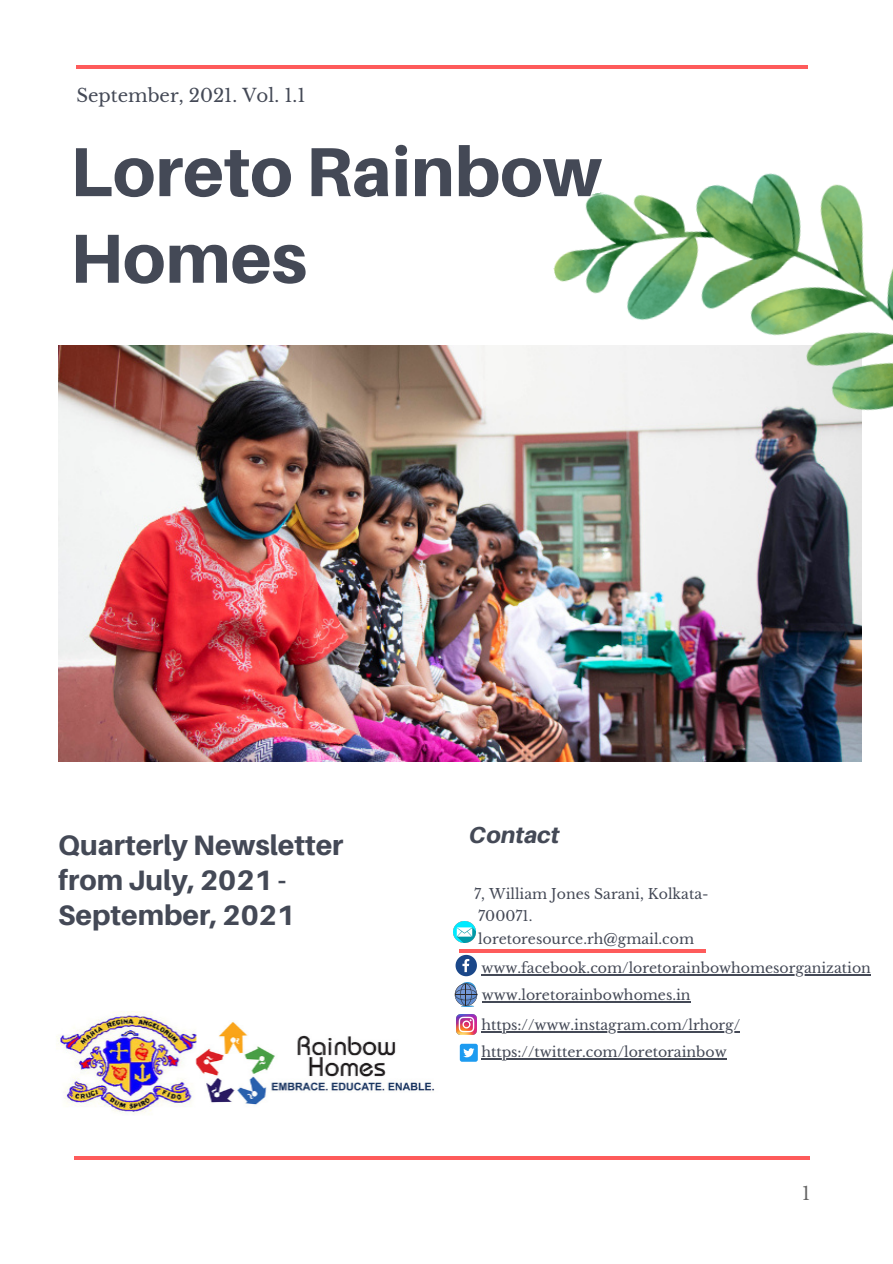
<style>
.page{position:relative;width:893px;height:1264px;background:#fff}
.page>*{position:absolute;margin:0;border:0;box-sizing:border-box;transform-origin:0 0}
.t1{font:800 69.45px/86.6px "Aileron";color:#444956}
.t2{font:800 28.05px/34.8px "Aileron";color:#444956}
.t3{font:italic 800 23.1px "Aileron";color:#444956}
.t4{font:18.15px "Libre Baskerville";color:#444956}
.t5{font:18.15px "Libre Baskerville";color:#666}
.t6{font:14.1px/22.5px "Libre Baskerville";color:#444956}
</style>
<div class="page">
<hr style="left:76px;top:65px;width:731px;height:4px;background:#fe5b5b">
<hr style="left:74px;top:1156px;width:735px;height:3px;background:#fe5b5b">
<img style="left:58px;top:346px;width:803px;height:415px">
<hr style="left:459px;top:949px;width:246px;height:3px;background:#fe5b5b">
<img style="left:56px;top:1011px;width:379px;height:103px">
<img style="left:539px;top:173px;width:353px;height:381px">
<img style="left:461px;top:982px;width:13px;height:24px">
<img style="left:453px;top:921px;width:22px;height:21px">
<svg style="left:455px;top:954px;width:22px;height:22px"></svg>
<svg style="left:454px;top:983px;width:23px;height:22px"></svg>
<img style="left:456px;top:1014px;width:21px;height:20px">
<div style="left:460px;top:1043px;width:18px;height:18px;background:#1d9bf0;border-radius:2px"></div>
<svg style="left:463px;top:1048px;width:11px;height:9px"></svg>
<hr style="left:481px;top:974px;width:389px;height:1px;background:#444956">
<hr style="left:481px;top:1001px;width:209px;height:1px;background:#444956">
<hr style="left:481px;top:1030px;width:259px;height:2px;background:#444956">
<hr style="left:481px;top:1058px;width:245px;height:1px;background:#444956">
<p class="t4" style="left:76px;top:84px;width:230px">September, 2021. Vol. 1.1</p>
<h1 class="t1" style="left:70px;top:127px;width:533px">Loreto Rainbow<br>Homes</h1>
<h2 class="t2" style="left:58px;top:827px;width:287px">Quarterly Newsletter from July, 2021 -<br>September, 2021</h2>
<h3 class="t3" style="left:469px;top:820px;width:92px">Contact</h3>
<p class="t6" style="left:474px;top:882px;width:236px">7, William Jones Sarani, Kolkata-<br>700071. loretoresource.rh@gmail.com</p>
<p class="t6" style="left:481px;top:954px;width:391px;line-height:26.8px">www.facebook.com/loretorainbowhomesorganization www.loretorainbowhomes.in</p>
<p class="t6" style="left:481px;top:1011px;width:260px;line-height:27.2px">https://www.instagram.com/lrhorg/ https://twitter.com/loretorainbow</p>
<p class="t5" style="left:802px;top:1181px;width:10px">1</p>
</div>
